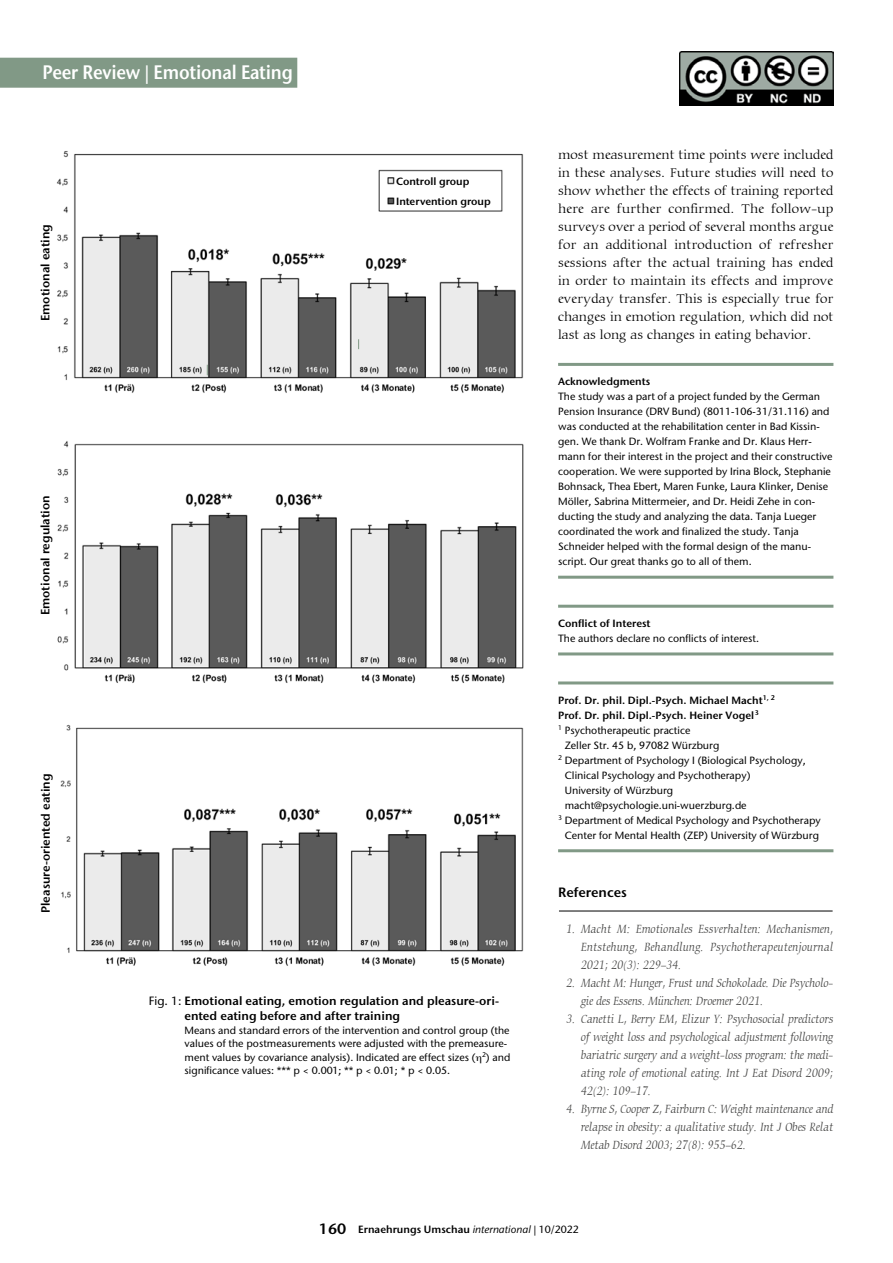
<style>
.page{position:relative;width:893px;height:1263px;background:#fff}
.page>*{position:absolute;margin:0;border:0;box-sizing:border-box;transform-origin:0 0}
.t1{font:600 19.5px "Stone Sans ITC Pro";letter-spacing:-.01em;color:#fff;scale:.9 1}
.t2{font:300 13.5px/18px "Carmina BT";color:#000;text-align:justify}
.t3{font:600 13.5px "Stone Sans ITC Pro";color:#000}
.t4{font:italic 300 12.75px/18px "Carmina BT";color:#494948;text-align:justify;scale:.85 1}
.t5{font:600 12px/15px "Stone Sans ITC Pro";color:#000}
.t6{font:500 10.5px/15px "Stone Sans ITC Std";color:#000}
.t7{font:600 10.5px/15px "Stone Sans ITC Pro";color:#000}
.s1{font-family:"Stone Sans ITC Std";font-weight:500}
.s2{font-size:15px}
.s3{font-family:"Stone Sans ITC Std";font-weight:500;font-style:italic}
</style>
<div class="page">
<div style="left:0;top:58px;width:297px;height:30px;background:#819986"></div>
<img style="left:679px;top:51px;width:154px;height:54px">
<hr style="left:558px;top:363px;width:275px;height:3px;background:#819986">
<hr style="left:558px;top:576px;width:275px;height:3px;background:#819986">
<hr style="left:558px;top:605px;width:275px;height:3px;background:#819986">
<hr style="left:558px;top:652px;width:275px;height:3px;background:#819986">
<hr style="left:558px;top:681px;width:275px;height:3px;background:#819986">
<hr style="left:558px;top:849px;width:275px;height:3px;background:#819986">
<hr style="left:559px;top:911px;width:274px;height:1px;background:#000">
<img style="left:56px;top:151px;width:468px;height:242px">
<img style="left:57px;top:441px;width:467px;height:242px">
<img style="left:60px;top:724px;width:464px;height:242px">
<div style="left:396px;top:174px;width:104px;height:35px;background:#fff"></div>
<h1 class="t1" style="left:43px;top:60px;width:280px">Peer Review | Emotional Eating</h1>
<p class="t5" style="left:38px;top:321px;width:99px;rotate:-90deg">Emotional eating</p>
<p class="t5" style="left:38px;top:615px;width:122px;rotate:-90deg">Emotional regulation</p>
<p class="t5" style="left:38px;top:913px;width:141px;rotate:-90deg">Pleasure-oriented eating</p>
<p class="t7" style="left:396px;top:172px;width:96px;line-height:19.5px">Controll group<br>Intervention group</p>
<p class="t5" style="left:185px;top:993px;width:316px;text-indent:-36px"><span class="s1">Fig. 1:</span> Emotional eating, emotion regulation and pleasure-ori&shy;ented eating before and after training</p>
<p class="t6" style="left:185px;top:1023px;width:327px;line-height:13.5px">Means and standard errors of the intervention and control group (the values of the postmeasurements were adjusted with the premeasure&shy;ment values by covariance analysis). Indicated are effect sizes ( <sup>2</sup>) and significance values: *** p &lt; 0.001; ** p &lt; 0.01; * p &lt; 0.05.</p>
<p class="t2" style="left:558px;top:146px;width:277px">most measurement time points were included in these analyses. Future studies will need to show whether the effects of training reported here are further confirmed. The follow-up surveys over a period of several months argue for an additional introduction of refresher sessions after the actual training has ended in order to maintain its effects and improve everyday transfer. This is especially true for changes in emotion regulation, which did not last as long as changes in eating behavior.</p>
<p class="t7" style="left:558px;top:374px;width:94px">Acknowledgments</p>
<p class="t6" style="left:558px;top:389px;width:276px">The study was a part of a project funded by the German Pension Insurance (DRV Bund) (8011-106-31/31.116) and was conducted at the rehabilitation center in Bad Kissin&shy;gen. We thank Dr. Wolfram Franke and Dr. Klaus Herr&shy;mann for their interest in the project and their constructive cooperation. We were supported by Irina Block, Stephanie Bohnsack, Thea Ebert, Maren Funke, Laura Klinker, Denise Möller, Sabrina Mittermeier, and Dr. Heidi Zehe in con&shy;ducting the study and analyzing the data. Tanja Lueger coordinated the work and finalized the study. Tanja Schneider helped with the formal design of the manu&shy;script. Our great thanks go to all of them.</p>
<p class="t7" style="left:558px;top:616px;width:94px">Conflict of Interest</p>
<p class="t6" style="left:558px;top:631px;width:203px">The authors declare no conflicts of interest.</p>
<p class="t7" style="left:558px;top:692px;width:218px">Prof. Dr. phil. Dipl.-Psych. Michael Macht<sup>1,</sup> <sup>2<br></sup>Prof. Dr. phil. Dipl.-Psych. Heiner Vogel<sup>3</sup></p>
<p class="t6" style="left:558px;top:722px;width:134px"><sup>1</sup> Psychotherapeutic practice</p>
<p class="t6" style="left:565px;top:737px;width:156px">Zeller Str. 45 b, 97082 Würzburg</p>
<p class="t6" style="left:558px;top:752px;width:249px"><sup>2</sup> Department of Psychology I (Biological Psychology,</p>
<p class="t6" style="left:565px;top:767px;width:187px">Clinical Psychology and Psychotherapy)</p>
<p class="t6" style="left:565px;top:782px;width:110px">University of Würzburg</p>
<p class="t6" style="left:565px;top:797px;width:183px">macht@psychologie.uni-wuerzburg.de</p>
<p class="t6" style="left:558px;top:812px;width:264px"><sup>3</sup> Department of Medical Psychology and Psychotherapy</p>
<p class="t6" style="left:565px;top:827px;width:256px">Center for Mental Health (ZEP) University of Würzburg</p>
<p class="t3" style="left:558px;top:884px;width:70px">References</p>
<p class="t4" style="left:581px;top:921px;width:298px;text-indent:-14px">1. Macht M: Emotionales Essverhalten: Mechanismen, Entstehung, Behandlung. Psychotherapeutenjournal 2021; 20(3): 229–34.</p>
<p class="t4" style="left:581px;top:975px;width:298px;text-indent:-14px">2. Macht M: Hunger, Frust und Schokolade. Die Psycholo&shy;gie des Essens. München: Droemer 2021.</p>
<p class="t4" style="left:581px;top:1011px;width:298px;text-indent:-14px">3. Canetti L, Berry EM, Elizur Y: Psychosocial predictors of weight loss and psychological adjustment following bariatric surgery and a weight-loss program: the medi&shy;ating role of emotional eating. Int J Eat Disord 2009; 42(2): 109–17.</p>
<p class="t4" style="left:581px;top:1101px;width:298px;text-indent:-14px">4. Byrne S, Cooper Z, Fairburn C: Weight maintenance and relapse in obesity: a qualitative study. Int J Obes Relat Metab Disord 2003; 27(8): 955–62.</p>
<p class="t7" style="left:319px;top:1221px;width:262px"><span class="s2">160</span> Ernaehrungs Umschau <span class="s3">international</span> <span class="s1">| 10/2022</span></p>
</div>
